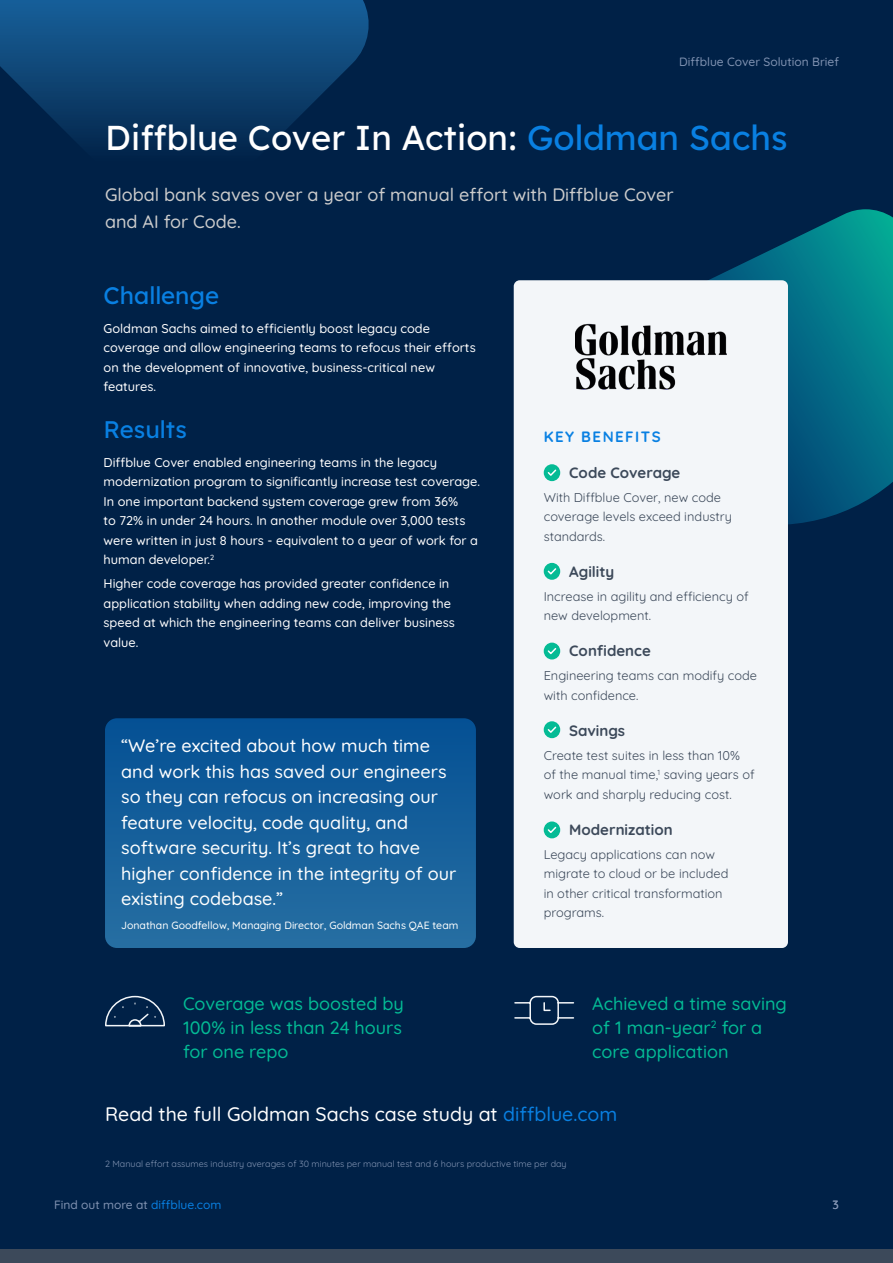
<style>
.page{position:relative;width:893px;height:1263px;background:#002147}
.page>*{position:absolute;margin:0;border:0;box-sizing:border-box;transform-origin:0 0}
.t1{font:34.5px "Lexend Deca";color:#fff}
.Heading_1{font:24px "Lexend Deca";color:#0980e2}
.t2{font:500 19.5px "Quicksand";color:#fff}
.t3{font:500 18px/25.5px "Quicksand";color:#fff}
.Highlights{font:500 18px/24px "Quicksand";color:#04bb95}
.Intro{font:500 18px/27px "Quicksand";color:#ccc}
.Key_benefits_headlin{font:700 15px "Quicksand";color:#3c495a}
.Headline_boxout{font:700 15px "Quicksand";letter-spacing:.1em;color:#0980e2}
.body{font:500 12.75px/19.5px "Quicksand";color:#fff}
.body-2{font:12.75px/19.5px "Quicksand";color:#3c495a}
.t4{font:500 12px "Quicksand";color:#8193b2}
.quote_source{font:500 10.5px "Quicksand";color:#fff}
.source{font:9px "Quicksand";color:#8193b2}
.s1{color:#0980e2}
</style>
<div class="page">
<svg style="left:709px;top:209px;width:184px;height:316px"></svg>
<svg style="left:0;top:0;width:369px;height:143px"></svg>
<div style="left:0;top:1249px;width:893px;height:14px;background:#3c495a"></div>
<div style="left:514px;top:280px;width:274px;height:668px;background:#f3f6f9;border-radius:6px"></div>
<div style="left:544px;top:464px;width:16px;height:17px;background:#04bb95;border-radius:50%"></div>
<svg style="left:547px;top:469px;width:10px;height:7px"></svg>
<div style="left:544px;top:563px;width:16px;height:17px;background:#04bb95;border-radius:50%"></div>
<svg style="left:547px;top:568px;width:10px;height:7px"></svg>
<div style="left:544px;top:643px;width:16px;height:16px;background:#04bb95;border-radius:50%"></div>
<svg style="left:547px;top:648px;width:10px;height:7px"></svg>
<div style="left:544px;top:721px;width:16px;height:17px;background:#04bb95;border-radius:50%"></div>
<svg style="left:547px;top:726px;width:10px;height:7px"></svg>
<div style="left:544px;top:821px;width:16px;height:17px;background:#04bb95;border-radius:50%"></div>
<svg style="left:547px;top:826px;width:10px;height:7px"></svg>
<img style="left:575px;top:323px;width:152px;height:67px">
<div style="left:105px;top:718px;width:371px;height:230px;background:linear-gradient(to bottom,#045094,#266fa2);border-radius:12px"></div>
<svg style="left:514px;top:995px;width:61px;height:30px"></svg>
<svg style="left:105px;top:995px;width:60px;height:32px"></svg>
<p class="t4" style="left:679px;top:52px;width:161px">Diffblue Cover Solution Brief</p>
<p class="t1" style="left:105px;top:109px;width:684px">Diffblue Cover In Action: <span class="s1">Goldman Sachs</span></p>
<p class="Intro" style="left:105px;top:179px;width:570px">Global bank saves over a year of manual effort with Diffblue Cover and AI for Code.</p>
<p class="Heading_1" style="left:104px;top:276px;width:117px">Challenge</p>
<p class="body" style="left:104px;top:317px;width:374px">Goldman Sachs aimed to efficiently boost legacy code coverage and allow engineering teams to refocus their efforts on the development of innovative, business-critical new features.</p>
<p class="Heading_1" style="left:104px;top:409px;width:85px">Results</p>
<p class="body" style="left:104px;top:451px;width:378px">Diffblue Cover enabled engineering teams in the legacy modernization program to significantly increase test coverage.<br>In one important backend system coverage grew from 36%<br>to 72% in under 24 hours. In another module over 3,000 tests were written in just 8 hours - equivalent to a year of work for a human developer.<sup>2</sup></p>
<p class="body" style="left:104px;top:572px;width:353px">Higher code coverage has provided greater confidence in application stability when adding new code, improving the speed at which the engineering teams can deliver business value.</p>
<p class="t3" style="left:121px;top:731px;width:337px">“We’re excited about how much time and work this has saved our engineers so they can refocus on increasing our feature velocity, code quality, and software security. It’s great to have higher confidence in the integrity of our existing codebase.”</p>
<p class="quote_source" style="left:121px;top:917px;width:339px">Jonathan Goodfellow, Managing Director, Goldman Sachs QAE team</p>
<p class="Highlights" style="left:183px;top:989px;width:222px;text-align:justify">Coverage was boosted by 100% in less than 24 hours for one repo</p>
<p class="Headline_boxout" style="left:544px;top:425px;width:118px">KEY BENEFITS</p>
<p class="Key_benefits_headlin" style="left:569px;top:461px;width:112px">Code Coverage</p>
<p class="body-2" style="left:544px;top:486px;width:190px">With Diffblue Cover, new code coverage levels exceed industry standards.</p>
<p class="Key_benefits_headlin" style="left:569px;top:560px;width:47px">Agility</p>
<p class="body-2" style="left:544px;top:585px;width:207px">Increase in agility and efficiency of new development.</p>
<p class="Key_benefits_headlin" style="left:569px;top:639px;width:83px">Confidence</p>
<p class="body-2" style="left:544px;top:664px;width:215px">Engineering teams can modify code with confidence.</p>
<p class="Key_benefits_headlin" style="left:569px;top:719px;width:57px">Savings</p>
<p class="body-2" style="left:544px;top:744px;width:212px">Create test suites in less than 10% of the manual time,<sup>1</sup> saving years of work and sharply reducing cost.</p>
<p class="Key_benefits_headlin" style="left:569px;top:818px;width:105px">Modernization</p>
<p class="body-2" style="left:544px;top:843px;width:186px">Legacy applications can now migrate to cloud or be included in other critical transformation programs.</p>
<p class="Highlights" style="left:592px;top:989px;width:196px">Achieved a time saving of 1 man-year<sup>2</sup> for a core application</p>
<p class="t2" style="left:105px;top:1098px;width:514px">Read the full Goldman Sachs case study at <span class="s1">diffblue.com</span></p>
<p class="source" style="left:105px;top:1157px;width:463px">2 Manual effort assumes industry averages of 30 minutes per manual test and 6 hours productive time per day</p>
<p class="t4" style="left:54px;top:1195px;width:169px">Find out more at <span class="s1">diffblue.com</span></p>
<p class="t4" style="left:833px;top:1195px;width:8px">3</p>
</div>
